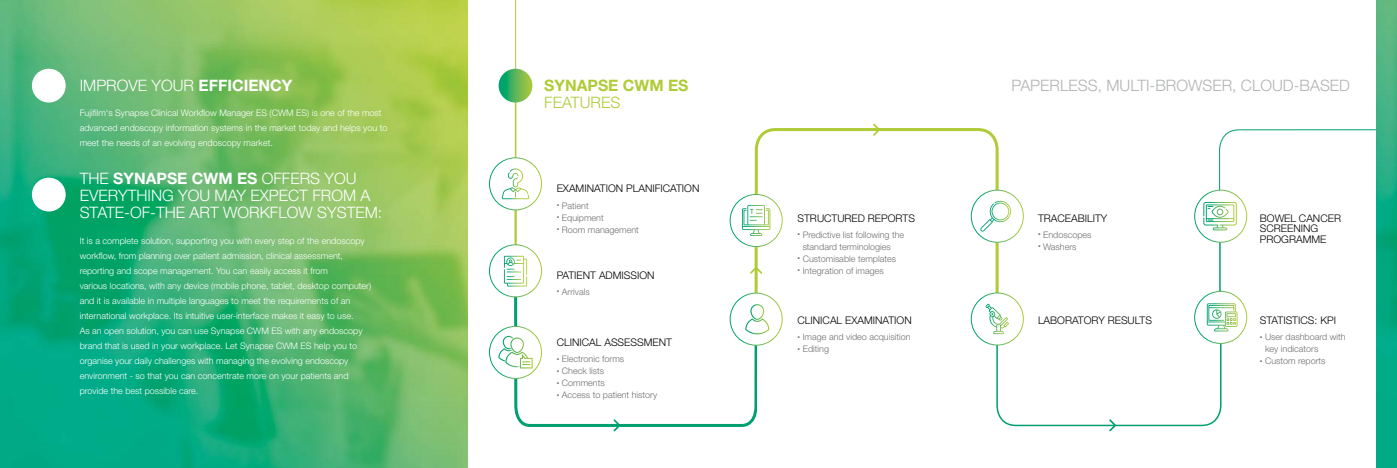
<style>
.page{position:relative;width:1397px;height:468px;background:#fff}
.page>*{position:absolute;margin:0;border:0;box-sizing:border-box;transform-origin:0 0}
.t1{font:300 15.75px/17.2px "Helvetica Neue";color:#fff}
.t2{font:300 15.75px "Helvetica Neue";color:#b1b2b3}
.t3{font:700 15.75px "Helvetica Neue";color:#afcb36}
.t4{font:300 15.75px "Helvetica Neue";color:#afcb36}
.t5{font:300 10.5px/10.5px "Helvetica Neue";color:#000}
.t6{font:300 9px/15px "Helvetica Neue";color:#fff}
.t7{font:300 9px/12px "Helvetica Neue";color:#6f6f6e}
.s1{font-weight:700}
</style>
<div class="page">
<svg style="left:512px;top:295px;width:245px;height:137px"></svg>
<hr style="left:515px;top:85px;width:1px;height:116px;background:#afcb36">
<hr style="left:514px;top:167px;width:3px;height:116px;background:#afcb36">
<hr style="left:515px;top:0;width:1px;height:96px;background:#afcb36">
<img style="left:0;top:0;width:468px;height:468px">
<img style="left:1377px;top:0;width:20px;height:468px">
<svg style="left:613px;top:419px;width:7px;height:12px"></svg>
<svg style="left:989px;top:342px;width:241px;height:90px"></svg>
<div style="left:743px;top:240px;width:28px;height:58px;background:#fff"></div>
<hr style="left:755px;top:217px;width:3px;height:91px;background:#afcb36">
<hr style="left:995px;top:217px;width:3px;height:111px;background:#afcb36">
<hr style="left:1219px;top:236px;width:2px;height:100px;background:#009f70">
<svg style="left:750px;top:267px;width:12px;height:7px"></svg>
<svg style="left:499px;top:69px;width:33px;height:33px"></svg>
<div style="left:32px;top:69px;width:34px;height:33px;background:#fff;border-radius:50%"></div>
<div style="left:32px;top:178px;width:34px;height:33px;background:#fff;border-radius:50%"></div>
<div style="left:489px;top:158px;width:52px;height:52px;background:#fff;border-radius:50%"></div>
<div style="left:489px;top:158px;width:53px;height:52px;border:1px solid #fff;border-radius:50%"></div>
<svg style="left:502px;top:168px;width:27px;height:31px"></svg>
<div style="left:489px;top:245px;width:52px;height:52px;background:#fff;border-radius:50%"></div>
<div style="left:489px;top:244px;width:53px;height:53px;border:1px solid #fff;border-radius:50%"></div>
<svg style="left:504px;top:256px;width:23px;height:30px"></svg>
<div style="left:489px;top:326px;width:52px;height:52px;background:#fff;border-radius:50%"></div>
<div style="left:489px;top:326px;width:53px;height:52px;border:1px solid #fff;border-radius:50%"></div>
<svg style="left:498px;top:336px;width:35px;height:32px"></svg>
<div style="left:730px;top:293px;width:52px;height:52px;background:#fff;border-radius:50%"></div>
<div style="left:730px;top:293px;width:52px;height:52px;border:1px solid #fff;border-radius:50%"></div>
<svg style="left:745px;top:304px;width:24px;height:30px"></svg>
<div style="left:730px;top:194px;width:52px;height:52px;background:#fff;border-radius:50%"></div>
<div style="left:730px;top:194px;width:52px;height:53px;border:1px solid #fff;border-radius:50%"></div>
<div style="left:971px;top:190px;width:52px;height:52px;background:#fff;border-radius:50%"></div>
<div style="left:971px;top:190px;width:52px;height:52px;border:1px solid #fff;border-radius:50%"></div>
<svg style="left:733px;top:124px;width:282px;height:112px"></svg>
<div style="left:971px;top:293px;width:52px;height:52px;background:#fff;border-radius:50%"></div>
<div style="left:971px;top:293px;width:52px;height:52px;border:1px solid #fff;border-radius:50%"></div>
<svg style="left:985px;top:304px;width:24px;height:30px"></svg>
<div style="left:1194px;top:291px;width:53px;height:52px;background:#fff;border-radius:50%"></div>
<div style="left:1194px;top:291px;width:53px;height:52px;border:1px solid #fff;border-radius:50%"></div>
<svg style="left:1207px;top:303px;width:30px;height:28px"></svg>
<div style="left:1194px;top:190px;width:53px;height:52px;background:#fff;border-radius:50%"></div>
<div style="left:1194px;top:190px;width:53px;height:52px;border:1px solid #fff;border-radius:50%"></div>
<svg style="left:1200px;top:129px;width:190px;height:102px"></svg>
<h1 class="t1" style="left:80px;top:76px;width:214px">IMPROVE YOUR <span class="s1">EFFICIENCY</span></h1>
<h1 class="t3" style="left:544px;top:75px;width:146px">SYNAPSE CWM ES</h1>
<h1 class="t2" style="left:1011px;top:75px;width:340px">PAPERLESS, MULTI-BROWSER, CLOUD-BASED</h1>
<h1 class="t4" style="left:544px;top:93px;width:77px">FEATURES</h1>
<p class="t6" style="left:80px;top:105px;width:309px">Fujifilm‘s Synapse Clinical Workflow Manager ES (CWM ES) is one of the most advanced endoscopy information systems in the market today and helps you to meet the needs of an evolving endoscopy market.</p>
<h1 class="t1" style="left:80px;top:169px;width:304px">THE <span class="s1">SYNAPSE CWM ES</span> OFFERS YOU<br>EVERYTHING YOU MAY EXPECT FROM A<br>STATE-OF-THE ART WORKFLOW SYSTEM:</h1>
<p class="t6" style="left:80px;top:233px;width:293px">It is a complete solution, supporting you with every step of the endoscopy workflow, from planning over patient admission, clinical assessment, reporting and scope management. You can easily access it from<br>various locations, with any device (mobile phone, tablet, desktop computer) and it is available in multiple languages to meet the requirements of an international workplace. Its intuitive user-interface makes it easy to use.<br>As an open solution, you can use Synapse CWM ES with any endoscopy brand that is used in your workplace. Let Synapse CWM ES help you to organise your daily challenges with managing the evolving endoscopy environment - so that you can concentrate more on your patients and provide the best possible care.</p>
<p class="t5" style="left:557px;top:183px;width:144px">EXAMINATION PLANIFICATION</p>
<p class="t7" style="left:557px;top:199px;width:33px"><sup>•</sup> Patient</p>
<p class="t7" style="left:557px;top:211px;width:48px"><sup>•</sup> Equipment</p>
<p class="t7" style="left:557px;top:223px;width:84px"><sup>•</sup> Room management</p>
<p class="t5" style="left:557px;top:269px;width:99px">PATIENT ADMISSION</p>
<p class="t7" style="left:557px;top:285px;width:34px"><sup>•</sup> Arrivals</p>
<p class="t5" style="left:557px;top:337px;width:117px">CLINICAL ASSESSMENT</p>
<p class="t7" style="left:557px;top:353px;width:69px"><sup>•</sup> Electronic forms</p>
<p class="t7" style="left:557px;top:365px;width:49px"><sup>•</sup> Check lists</p>
<p class="t7" style="left:557px;top:377px;width:49px"><sup>•</sup> Comments</p>
<p class="t7" style="left:557px;top:389px;width:102px"><sup>•</sup> Access to patient history</p>
<p class="t5" style="left:797px;top:212px;width:119px">STRUCTURED REPORTS</p>
<p class="t7" style="left:803px;top:228px;width:103px;text-indent:-5px"><sup>•</sup> Predictive list following the standard terminologies</p>
<p class="t7" style="left:797px;top:252px;width:100px"><sup>•</sup> Customisable templates</p>
<p class="t7" style="left:797px;top:264px;width:88px"><sup>•</sup> Integration of images</p>
<p class="t5" style="left:797px;top:315px;width:116px">CLINICAL EXAMINATION</p>
<p class="t7" style="left:797px;top:331px;width:114px"><sup>•</sup> Image and video acquisition</p>
<p class="t7" style="left:797px;top:343px;width:33px"><sup>•</sup> Editing</p>
<p class="t5" style="left:1038px;top:212px;width:71px">TRACEABILITY</p>
<p class="t7" style="left:1038px;top:228px;width:55px"><sup>•</sup> Endoscopes</p>
<p class="t7" style="left:1038px;top:240px;width:40px"><sup>•</sup> Washers</p>
<p class="t5" style="left:1260px;top:212px;width:83px">BOWEL CANCER<br>SCREENING<br>PROGRAMME</p>
<p class="t5" style="left:1038px;top:315px;width:115px">LABORATORY RESULTS</p>
<p class="t5" style="left:1260px;top:315px;width:78px">STATISTICS: KPI</p>
<p class="t7" style="left:1265px;top:331px;width:82px;text-indent:-5px"><sup>•</sup> User dashboard with key indicators</p>
<p class="t7" style="left:1260px;top:355px;width:67px"><sup>•</sup> Custom reports</p>
</div>
